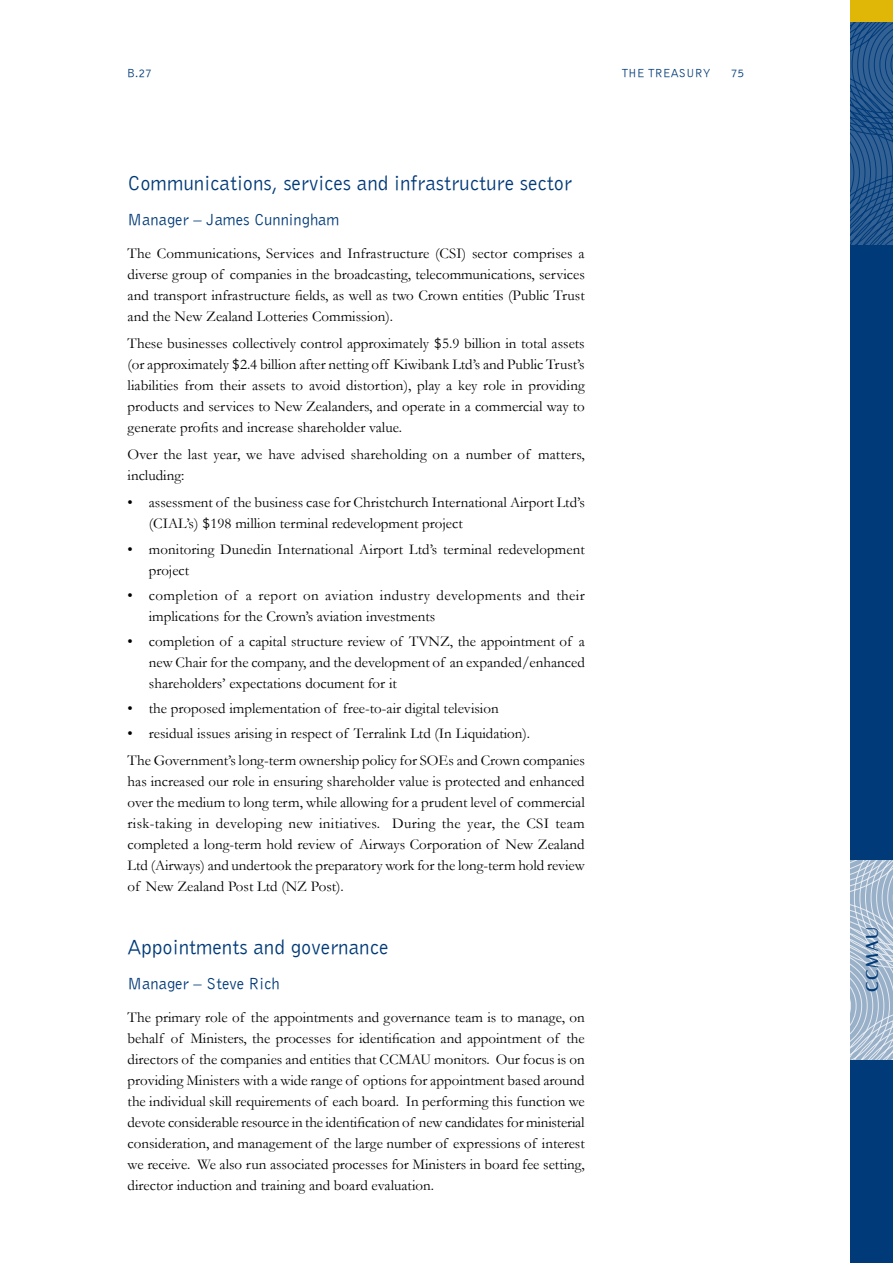
<style>
.page{position:relative;width:893px;height:1263px;background:#fff}
.page>*{position:absolute;margin:0;border:0;box-sizing:border-box;transform-origin:0 0}
.t1{font:21px "Bell Gothic BT";color:#003a78}
.t2{font:18px "Castle T";letter-spacing:.1em;color:#003a78}
.t3{font:16.5px "Bell Gothic BT";color:#003a78}
.t4{font:15px/21px "Garamond";color:#000;text-align:justify}
.t5{font:15px/21px "Garamond";letter-spacing:.025em;color:#000}
.t6{font:12px "Bell Gothic BT";color:#003a78}
.s1{font-family:"Bell Gothic BT"}
</style>
<div class="page">
<svg style="left:850px;top:21px;width:43px;height:224px;background:#25568a"></svg>
<div style="left:850px;top:245px;width:43px;height:1018px;background:#003a78"></div>
<div style="left:850px;top:0;width:43px;height:21px;background:#e0b706"></div>
<svg style="left:850px;top:860px;width:43px;height:199px;background:#adbfd3"></svg>
<p class="t6" style="left:127px;top:66px;width:26px">B.27</p>
<p class="t6" style="left:622px;top:66px;width:91px">THE TREASURY</p>
<p class="t6" style="left:731px;top:66px;width:15px">75</p>
<h1 class="t1" style="left:128px;top:170px;width:446px">Communications, services and infrastructure sector</h1>
<p class="t3" style="left:128px;top:209px;width:213px">Manager – James Cunningham</p>
<p class="t4" style="left:128px;top:243px;width:459px">The Communications, Services and Infrastructure (CSI) sector comprises a diverse group of companies in the broadcasting, telecommunications, services and transport infrastructure fields, as well as two Crown entities (Public Trust and the New Zealand Lotteries Commission).</p>
<p class="t4" style="left:128px;top:333px;width:459px">These businesses collectively control approximately <span class="s1">$</span>5.9 billion in total assets (or approximately <span class="s1">$</span>2.4 billion after netting off Kiwibank Ltd’s and Public Trust’s liabilities from their assets to avoid distortion), play a key role in providing products and services to New Zealanders, and operate in a commercial way to generate profits and increase shareholder value.</p>
<p class="t4" style="left:128px;top:444px;width:459px">Over the last year, we have advised shareholding on a number of matters, including:</p>
<p class="t4" style="left:149px;top:492px;width:437px;text-indent:-21px">• assessment of the business case for Christchurch International Airport Ltd’s (CIAL’s) <span class="s1">$</span>198 million terminal redevelopment project</p>
<p class="t4" style="left:149px;top:538px;width:437px;text-indent:-21px">• monitoring Dunedin International Airport Ltd’s terminal redevelopment project</p>
<p class="t5" style="left:149px;top:584px;width:437px;text-indent:-21px">• completion of a report on aviation industry developments and their implications for the Crown’s aviation investments</p>
<p class="t4" style="left:149px;top:630px;width:437px;text-indent:-21px">• completion of a capital structure review of TVNZ, the appointment of a new Chair for the company, and the development of an expanded/enhanced shareholders’ expectations document for it</p>
<p class="t4" style="left:128px;top:697px;width:372px">• the proposed implementation of free-to-air digital television</p>
<p class="t4" style="left:128px;top:719px;width:459px;line-height:27px">• residual issues arising in respect of Terralink Ltd (In Liquidation).<br>The Government’s long-term ownership policy for SOEs and Crown companies</p>
<p class="t4" style="left:128px;top:770px;width:459px">has increased our role in ensuring shareholder value is protected and enhanced over the medium to long term, while allowing for a prudent level of commercial risk-taking in developing new initiatives. During the year, the CSI team completed a long-term hold review of Airways Corporation of New Zealand Ltd (Airways) and undertook the preparatory work for the long-term hold review of New Zealand Post Ltd (NZ Post).</p>
<h1 class="t1" style="left:128px;top:934px;width:262px">Appointments and governance</h1>
<p class="t3" style="left:128px;top:973px;width:154px">Manager – Steve Rich</p>
<p class="t4" style="left:128px;top:1007px;width:459px">The primary role of the appointments and governance team is to manage, on behalf of Ministers, the processes for identification and appointment of the directors of the companies and entities that CCMAU monitors. Our focus is on providing Ministers with a wide range of options for appointment based around the individual skill requirements of each board. In performing this function we devote considerable resource in the identification of new candidates for ministerial consideration, and management of the large number of expressions of interest we receive. We also run associated processes for Ministers in board fee setting, director induction and training and board evaluation.</p>
<p class="t2" style="left:862px;top:992px;width:66px;rotate:-90deg">CCMAU</p>
</div>
